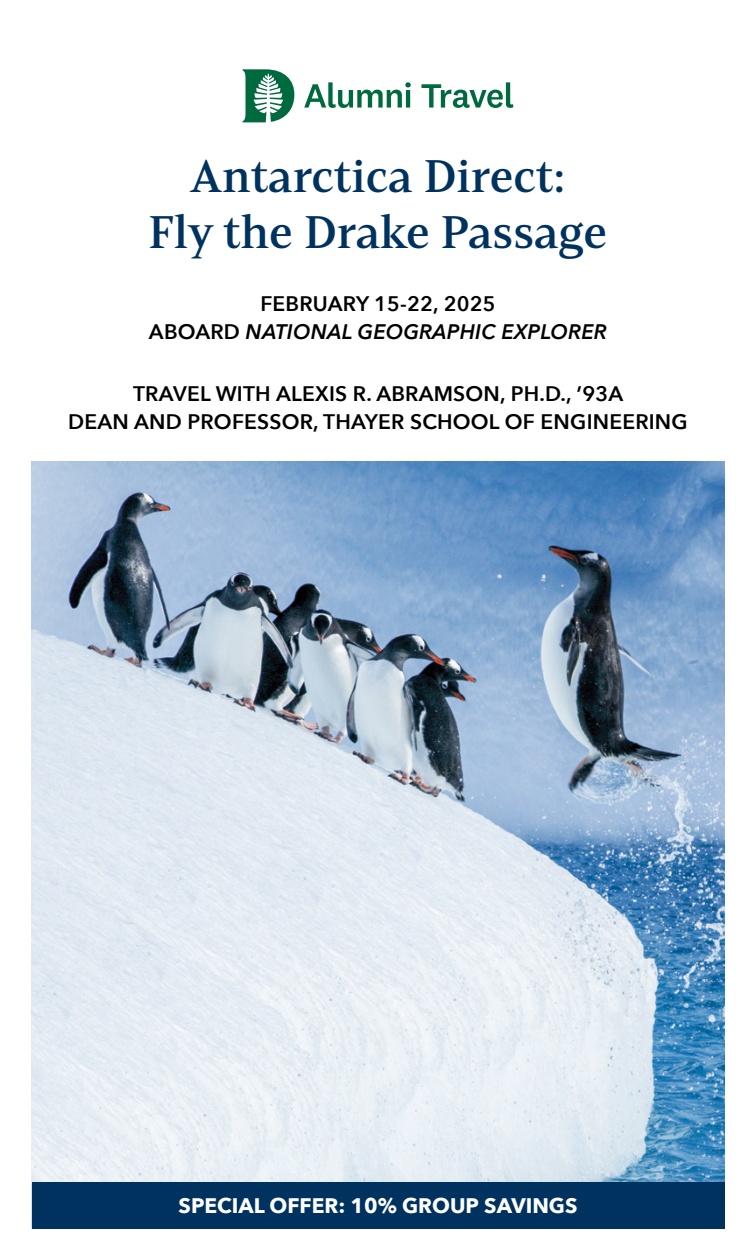
<style>
.page{position:relative;width:756px;height:1260px;background:#fff}
.page>*{position:absolute;margin:0;border:0;box-sizing:border-box;transform-origin:0 0}
.t1{font:45.5px/56px "Mandrelex Nor Dem";color:#003260;text-align:center}
.t2{font:600 21px/28px "Avenir Next";letter-spacing:.01em;color:#000;text-align:center}
.t3{font:italic 600 21px/28px "Avenir Next";letter-spacing:.01em;color:#000;text-align:center}
.t4{font:700 21px "Avenir Next";color:#fff}
.s1{font-style:normal}
</style>
<div class="page">
<svg style="left:243px;top:69px;width:51px;height:53px"></svg>
<svg style="left:304px;top:82px;width:107px;height:26px"></svg>
<svg style="left:421px;top:82px;width:92px;height:26px"></svg>
<img style="left:32px;top:461px;width:692px;height:721px">
<div style="left:32px;top:1182px;width:692px;height:46px;background:#003260"></div>
<h1 class="t1" style="left:149px;top:149px;width:460px">Antarctica Direct:<br>Fly the Drake Passage</h1>
<p class="t3" style="left:149px;top:289px;width:460px"><span class="s1">FEBRUARY 15-22, 2025<br>ABOARD</span> NATIONAL GEOGRAPHIC EXPLORER</p>
<p class="t2" style="left:68px;top:380px;width:621px">TRAVEL WITH ALEXIS R. ABRAMSON, PH.D., ’93A<br>DEAN AND PROFESSOR, THAYER SCHOOL OF ENGINEERING</p>
<p class="t4" style="left:179px;top:1187px;width:400px">SPECIAL OFFER: 10% GROUP SAVINGS</p>
</div>
